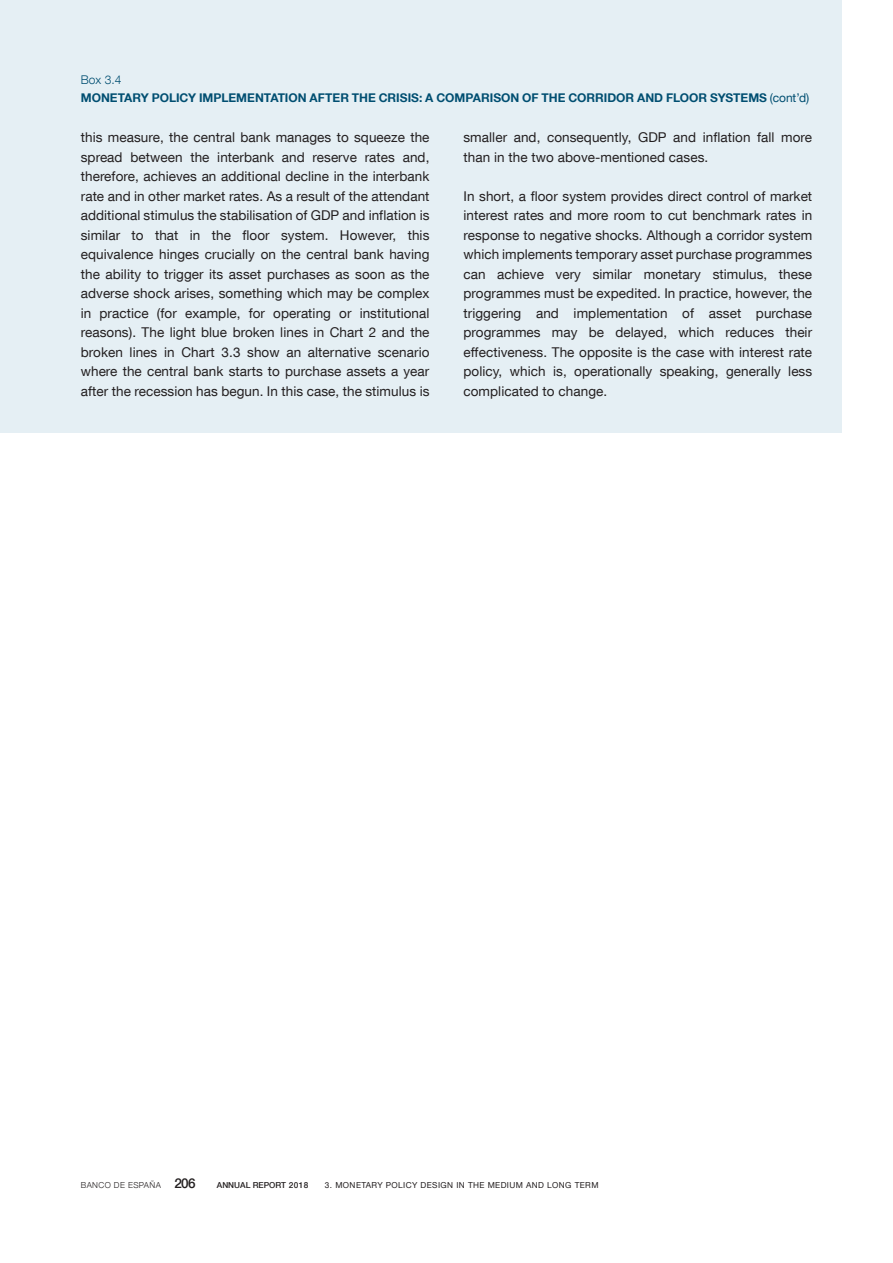
<style>
.page{position:relative;width:893px;height:1263px;background:#fff}
.page>*{position:absolute;margin:0;border:0;box-sizing:border-box;transform-origin:0 0}
.Texto_recuadro{font:13.5px/19.5px "Bd E Neue Helvetica";letter-spacing:.005em;color:#231f20;text-align:justify}
.Título_recuadro{font:700 12px "Bd E Neue Helvetica";color:#004e71}
.Numero_recuadro{font:300 12px "Bd E Neue Helvetica";color:#004e71}
.t1{font:8.25px "Bd E Neue Helvetica";letter-spacing:.05em;color:#231f20}
.t2{font:300 8.25px "Bd E Neue Helvetica";letter-spacing:.05em;color:#231f20}
.t3{font:500 8.25px "Bd E Neue Helvetica";color:#231f20}
.s1{font-weight:400}
.s2{font-weight:500;font-size:13.5px}
</style>
<div class="page">
<div style="left:0;top:0;width:842px;height:432px;background:#e5eff4"></div>
<p class="Numero_recuadro" style="left:81px;top:72px;width:42px">Box 3.4</p>
<p class="Título_recuadro" style="left:81px;top:90px;width:730px">MONETARY POLICY IMPLEMENTATION AFTER THE CRISIS: A COMPARISON OF THE CORRIDOR AND FLOOR SYSTEMS <span class="s1">(cont’d)</span></p>
<p class="Texto_recuadro" style="left:81px;top:128px;width:350px">this measure, the central bank manages to squeeze the spread between the interbank and reserve rates and, therefore, achieves an additional decline in the interbank rate and in other market rates. As a result of the attendant additional stimulus the stabilisation of GDP and inflation is similar to that in the floor system. However, this equivalence hinges crucially on the central bank having the ability to trigger its asset purchases as soon as the adverse shock arises, something which may be complex in practice (for example, for operating or institutional reasons). The light blue broken lines in Chart 2 and the broken lines in Chart 3.3 show an alternative scenario where the central bank starts to purchase assets a year after the recession has begun. In this case, the stimulus is</p>
<p class="Texto_recuadro" style="left:463px;top:128px;width:350px">smaller and, consequently, GDP and inflation fall more than in the two above-mentioned cases.</p>
<p class="Texto_recuadro" style="left:463px;top:186px;width:350px">In short, a floor system provides direct control of market interest rates and more room to cut benchmark rates in response to negative shocks. Although a corridor system which implements temporary asset purchase programmes can achieve very similar monetary stimulus, these programmes must be expedited. In practice, however, the triggering and implementation of asset purchase programmes may be delayed, which reduces their effectiveness. The opposite is the case with interest rate policy, which is, operationally speaking, generally less complicated to change.</p>
<p class="t2" style="left:81px;top:1180px;width:116px">BANCO DE ESPAÑA <span class="s2">206</span></p>
<p class="t3" style="left:217px;top:1180px;width:93px">ANNUAL REPORT 2018</p>
<p class="t1" style="left:325px;top:1180px;width:275px">3. MONETARY POLICY DESIGN IN THE MEDIUM AND LONG TERM</p>
</div>
